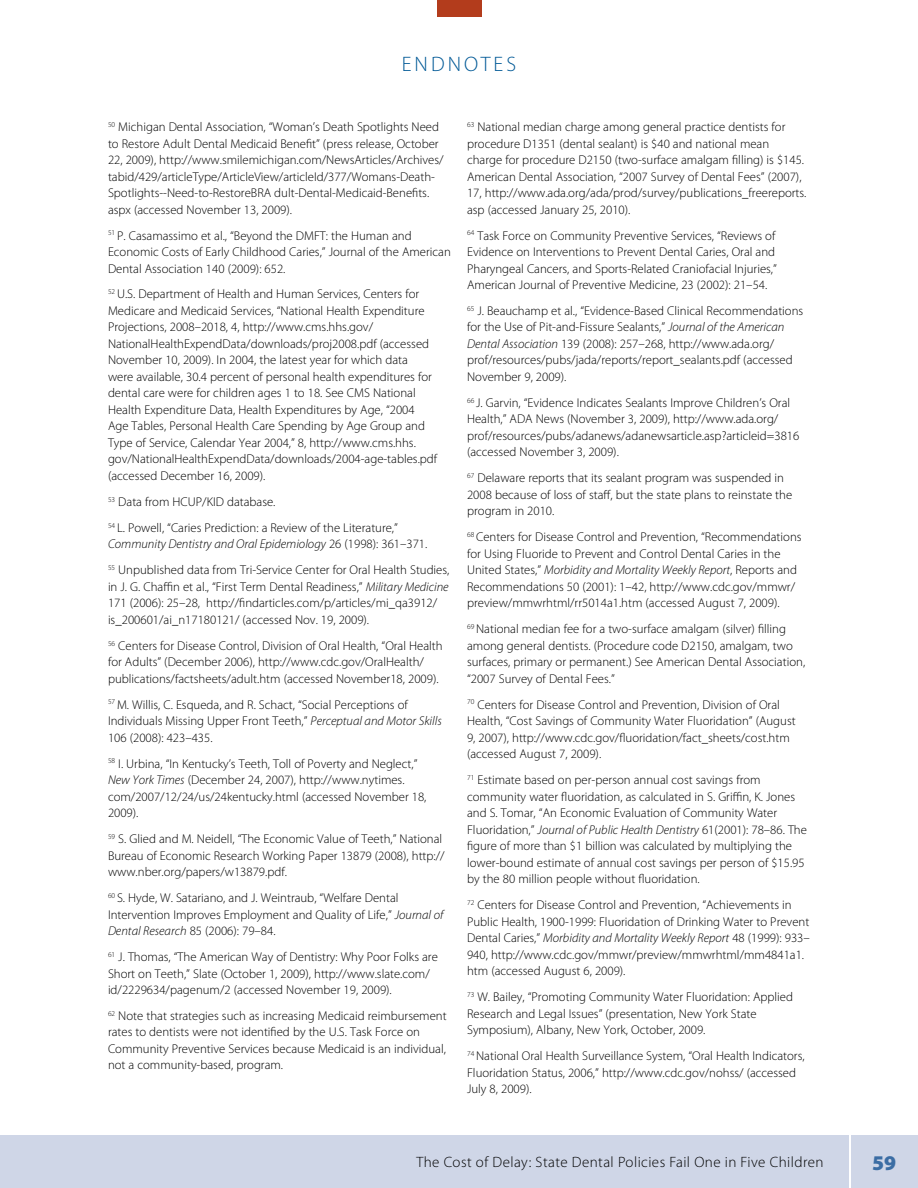
<style>
.page{position:relative;width:918px;height:1188px;background:#fff}
.page>*{position:absolute;margin:0;border:0;box-sizing:border-box;transform-origin:0 0}
.t1{font:300 21px "Myriad Pro";color:#005996}
.t2{font:900 21px "Myriad Pro";color:#3b6da4}
.t3{font:300 15px "Myriad Pro";letter-spacing:.03em;color:#000}
.t4{font:300 12.75px/16.5px "Myriad Pro";color:#000}
.s1{font-style:italic}
</style>
<div class="page">
<div style="left:0;top:1135px;width:918px;height:53px;background:#cfd6e7"></div>
<hr style="left:849px;top:1134px;width:1px;height:54px;background:#fff">
<div style="left:437px;top:0;width:44px;height:17px;background:#b33c1c"></div>
<h1 class="t1" style="left:402px;top:52px;width:15px">endnotes</h1>
<p class="t4" style="left:108px;top:119px;width:337px"><sup>50</sup> Michigan Dental Association, “Woman’s Death Spotlights Need to Restore Adult Dental Medicaid Benefit” (press release, October 22, 2009), http://www.smilemichigan.com/NewsArticles/Archives/ tabid/429/articleType/ArticleView/articleId/377/Womans-Death-Spotlights--Need-to-RestoreBRA dult-Dental-Medicaid-Benefits. aspx (accessed November 13, 2009).</p>
<p class="t4" style="left:108px;top:227px;width:344px"><sup>51</sup> P. Casamassimo et al., “Beyond the DMFT: the Human and<br>Economic Costs of Early Childhood Caries,” Journal of the American<br>Dental Association 140 (2009): 652.</p>
<p class="t4" style="left:108px;top:286px;width:331px"><sup>52</sup> U.S. Department of Health and Human Services, Centers for Medicare and Medicaid Services, “National Health Expenditure Projections, 2008–2018, 4, http://www.cms.hhs.gov/ NationalHealthExpendData/downloads/proj2008.pdf (accessed November 10, 2009). In 2004, the latest year for which data<br>were available, 30.4 percent of personal health expenditures for dental care were for children ages 1 to 18. See CMS National Health Expenditure Data, Health Expenditures by Age, “2004<br>Age Tables, Personal Health Care Spending by Age Group and Type of Service, Calendar Year 2004,” 8, http://www.cms.hhs. gov/NationalHealthExpendData/downloads/2004-age-tables.pdf (accessed December 16, 2009).</p>
<p class="t4" style="left:108px;top:489px;width:291px;line-height:26px"><sup>53</sup> Data from HCUP/KID database.<br><sup>54</sup> L. Powell, “Caries Prediction: a Review of the Literature,”</p>
<p class="t4" style="left:108px;top:531px;width:343px;line-height:26px"><span class="s1">Community Dentistry and Oral Epidemiology</span> 26 (1998): 361–371.<br><sup>55</sup> Unpublished data from Tri-Service Center for Oral Health Studies,</p>
<p class="t4" style="left:108px;top:579px;width:342px">in J. G. Chaffin et al., “First Term Dental Readiness,” <span class="s1">Military Medicine<br></span>171 (2006): 25–28, http://findarticles.com/p/articles/mi_qa3912/ is_200601/ai_n17180121/ (accessed Nov. 19, 2009).</p>
<p class="t4" style="left:108px;top:637px;width:336px"><sup>56</sup> Centers for Disease Control, Division of Oral Health, “Oral Health for Adults” (December 2006), http://www.cdc.gov/OralHealth/ publications/factsheets/adult.htm (accessed November18, 2009).</p>
<p class="t4" style="left:108px;top:696px;width:335px"><sup>57</sup> M. Willis, C. Esqueda, and R. Schact, “Social Perceptions of<br>Individuals Missing Upper Front Teeth,” <span class="s1">Perceptual and Motor Skills<br></span>106 (2008): 423–435.</p>
<p class="t4" style="left:108px;top:755px;width:320px"><sup>58</sup> I. Urbina, “In Kentucky’s Teeth, Toll of Poverty and Neglect,” <span class="s1">New York Times</span> (December 24, 2007), http://www.nytimes. com/2007/12/24/us/24kentucky.html (accessed November 18, 2009).</p>
<p class="t4" style="left:108px;top:831px;width:338px"><sup>59</sup> S. Glied and M. Neidell, “The Economic Value of Teeth,” National<br>Bureau of Economic Research Working Paper 13879 (2008), http:// www.nber.org/papers/w13879.pdf.</p>
<p class="t4" style="left:108px;top:890px;width:337px"><sup>60</sup> S. Hyde, W. Satariano, and J. Weintraub, “Welfare Dental<br>Intervention Improves Employment and Quality of Life,” <span class="s1">Journal of<br>Dental Research</span> 85 (2006): 79–84.</p>
<p class="t4" style="left:108px;top:949px;width:331px"><sup>61</sup> J. Thomas, “The American Way of Dentistry: Why Poor Folks are<br>Short on Teeth,” Slate (October 1, 2009), http://www.slate.com/ id/2229634/pagenum/2 (accessed November 19, 2009).</p>
<p class="t4" style="left:108px;top:1008px;width:340px"><sup>62</sup> Note that strategies such as increasing Medicaid reimbursement rates to dentists were not identified by the U.S. Task Force on Community Preventive Services because Medicaid is an individual, not a community-based, program.</p>
<p class="t4" style="left:467px;top:119px;width:341px"><sup>63</sup> National median charge among general practice dentists for procedure D1351 (dental sealant) is $40 and national mean charge for procedure D2150 (two-surface amalgam filling) is $145.<br>American Dental Association, “2007 Survey of Dental Fees” (2007), 17, http://www.ada.org/ada/prod/survey/publications_freereports. asp (accessed January 25, 2010).</p>
<p class="t4" style="left:467px;top:227px;width:311px"><sup>64</sup> Task Force on Community Preventive Services, “Reviews of Evidence on Interventions to Prevent Dental Caries, Oral and Pharyngeal Cancers, and Sports-Related Craniofacial Injuries,” American Journal of Preventive Medicine, 23 (2002): 21–54.</p>
<p class="t4" style="left:467px;top:303px;width:338px"><sup>65</sup> J. Beauchamp et al., “Evidence-Based Clinical Recommendations for the Use of Pit-and-Fissure Sealants,” <span class="s1">Journal of the American Dental Association</span> 139 (2008): 257–268, http://www.ada.org/ prof/resources/pubs/jada/reports/report_sealants.pdf (accessed November 9, 2009).</p>
<p class="t4" style="left:467px;top:395px;width:334px"><sup>66</sup> J. Garvin, “Evidence Indicates Sealants Improve Children’s Oral Health,” ADA News (November 3, 2009), http://www.ada.org/ prof/resources/pubs/adanews/adanewsarticle.asp?articleid=3816 (accessed November 3, 2009).</p>
<p class="t4" style="left:467px;top:470px;width:327px"><sup>67</sup> Delaware reports that its sealant program was suspended in<br>2008 because of loss of staff, but the state plans to reinstate the program in 2010.</p>
<p class="t4" style="left:467px;top:529px;width:336px"><sup>68</sup> Centers for Disease Control and Prevention, “Recommendations for Using Fluoride to Prevent and Control Dental Caries in the United States,” <span class="s1">Morbidity and Mortality Weekly Report</span>, Reports and Recommendations 50 (2001): 1–42, http://www.cdc.gov/mmwr/ preview/mmwrhtml/rr5014a1.htm (accessed August 7, 2009).</p>
<p class="t4" style="left:467px;top:621px;width:340px"><sup>69</sup> National median fee for a two-surface amalgam (silver) filling among general dentists. (Procedure code D2150, amalgam, two surfaces, primary or permanent.) See American Dental Association, “2007 Survey of Dental Fees.”</p>
<p class="t4" style="left:467px;top:696px;width:330px"><sup>70</sup> Centers for Disease Control and Prevention, Division of Oral Health, “Cost Savings of Community Water Fluoridation” (August 9, 2007), http://www.cdc.gov/fluoridation/fact_sheets/cost.htm (accessed August 7, 2009).</p>
<p class="t4" style="left:467px;top:772px;width:341px"><sup>71</sup> Estimate based on per-person annual cost savings from community water fluoridation, as calculated in S. Griffin, K. Jones and S. Tomar, “An Economic Evaluation of Community Water Fluoridation,” <span class="s1">Journal of Public Health Dentistry</span> 61(2001): 78–86. The figure of more than $1 billion was calculated by multiplying the lower-bound estimate of annual cost savings per person of $15.95 by the 80 million people without fluoridation.</p>
<p class="t4" style="left:467px;top:897px;width:344px"><sup>72</sup> Centers for Disease Control and Prevention, “Achievements in Public Health, 1900-1999: Fluoridation of Drinking Water to Prevent Dental Caries,” <span class="s1">Morbidity and Mortality Weekly Report</span> 48 (1999): 933– 940, http://www.cdc.gov/mmwr/preview/mmwrhtml/mm4841a1. htm (accessed August 6, 2009).</p>
<p class="t4" style="left:467px;top:989px;width:327px"><sup>73</sup> W. Bailey, “Promoting Community Water Fluoridation: Applied<br>Research and Legal Issues” (presentation, New York State<br>Symposium), Albany, New York, October, 2009.</p>
<p class="t4" style="left:467px;top:1048px;width:339px"><sup>74</sup> National Oral Health Surveillance System, “Oral Health Indicators,<br>Fluoridation Status, 2006,” http://www.cdc.gov/nohss/ (accessed<br>July 8, 2009).</p>
<p class="t3" style="left:416px;top:1154px;width:409px">The Cost of Delay: State Dental Policies Fail One in Five Children</p>
<h1 class="t2" style="left:872px;top:1151px;width:26px">59</h1>
</div>
